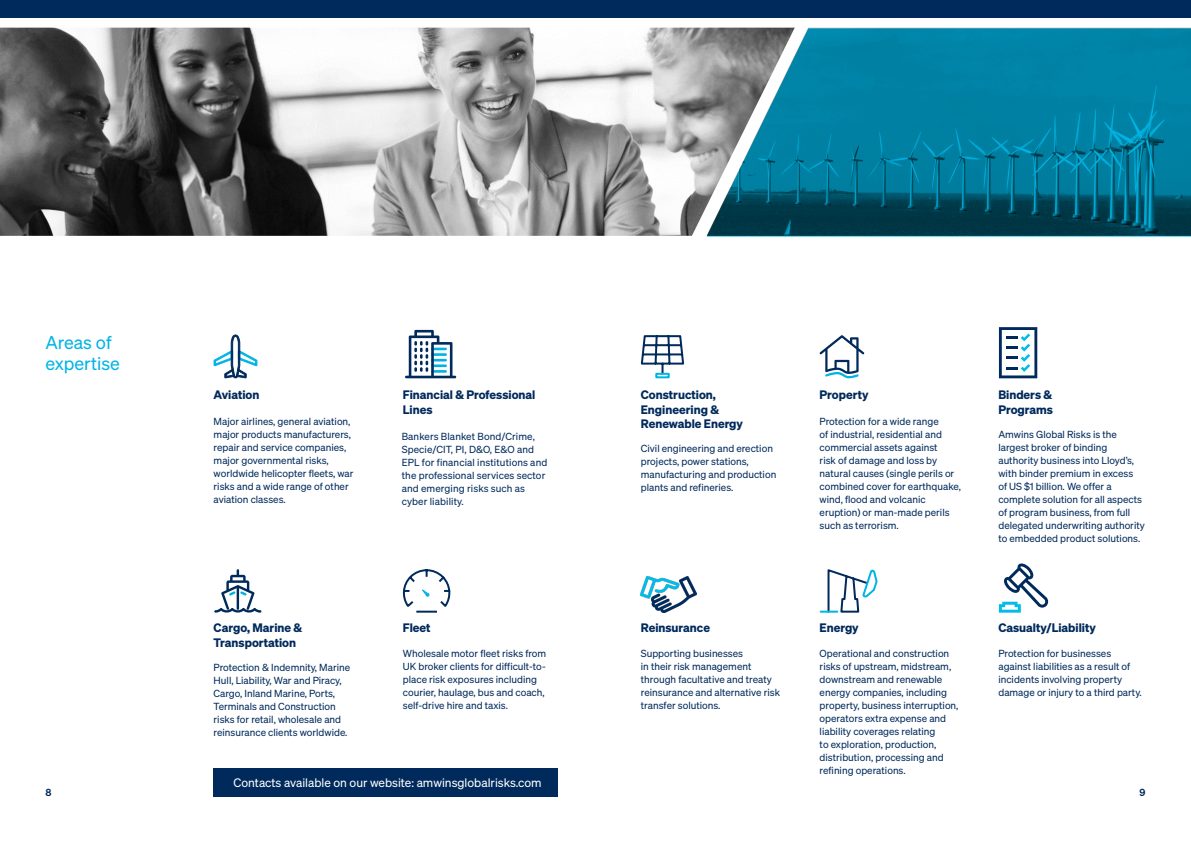
<style>
.page{position:relative;width:1191px;height:842px;background:#fff}
.page>*{position:absolute;margin:0;border:0;box-sizing:border-box;transform-origin:0 0}
.Section_Title_DIN_Bold_12_auto{font:18px/21px "Sohne Buch";color:#00b5e5}
.Section_Title_DIN_Bold_12_auto-2{font:12px/14.4px "Sohne Dreiviertelfett";color:#002a5c}
.Bullet_Text_Tisa_Regular_10_13{font:12px "Sohne Buch";color:#fff}
.Pull_Out_Text_Tisa_Regular_10_13{font:10px/13px "Sohne Buch";color:#002a5c}
.Body_Text_Tisa_Regular_11_15{font:10px "Sohne Buch";letter-spacing:.01em;color:#002a5c}
.t1{font:600 10px "Sohne";color:#002a5c}
</style>
<div class="page">
<svg style="left:213px;top:334px;width:45px;height:45px"></svg>
<svg style="left:999px;top:327px;width:38px;height:51px"></svg>
<img style="left:641px;top:576px;width:55px;height:36px">
<svg style="left:999px;top:563px;width:49px;height:50px"></svg>
<svg style="left:707px;top:28px;width:484px;height:209px;background:#017594"></svg>
<img style="left:0;top:28px;width:794px;height:208px">
<div style="left:0;top:0;width:1191px;height:18px;background:#002a5c"></div>
<svg style="left:640px;top:335px;width:45px;height:41px"></svg>
<div style="left:655px;top:373px;width:14px;height:5px;border:2px solid #00b5e5"></div>
<svg style="left:405px;top:330px;width:51px;height:48px"></svg>
<svg style="left:214px;top:569px;width:47px;height:44px"></svg>
<svg style="left:402px;top:569px;width:49px;height:44px"></svg>
<svg style="left:819px;top:335px;width:45px;height:43px"></svg>
<svg style="left:820px;top:569px;width:57px;height:44px"></svg>
<div style="left:214px;top:768px;width:344px;height:28px;background:#002a5c"></div>
<p class="Section_Title_DIN_Bold_12_auto" style="left:45px;top:332px;width:76px">Areas of expertise</p>
<p class="Section_Title_DIN_Bold_12_auto-2" style="left:214px;top:388px;width:47px">Aviation</p>
<p class="Section_Title_DIN_Bold_12_auto-2" style="left:403px;top:388px;width:134px">Financial &amp; Professional<br>Lines</p>
<p class="Pull_Out_Text_Tisa_Regular_10_13" style="left:214px;top:415px;width:141px">Major airlines, general aviation, major products manufacturers, repair and service companies, major governmental risks, worldwide helicopter fleets, war risks and a wide range of other aviation classes.</p>
<p class="Section_Title_DIN_Bold_12_auto-2" style="left:214px;top:620px;width:90px">Cargo, Marine &amp;</p>
<p class="Section_Title_DIN_Bold_12_auto-2" style="left:214px;top:635px;width:84px">Transportation</p>
<p class="Pull_Out_Text_Tisa_Regular_10_13" style="left:214px;top:661px;width:138px">Protection &amp; Indemnity, Marine<br>Hull, Liability, War and Piracy,<br>Cargo, Inland Marine, Ports,<br>Terminals and Construction risks for retail, wholesale and reinsurance clients worldwide.</p>
<p class="Body_Text_Tisa_Regular_11_15" style="left:402px;top:431px;width:135px">Bankers Blanket Bond/Crime,</p>
<p class="Body_Text_Tisa_Regular_11_15" style="left:402px;top:444px;width:134px">Specie/CIT, PI, D&amp;O, E&amp;O and</p>
<p class="Body_Text_Tisa_Regular_11_15" style="left:402px;top:457px;width:147px">EPL for financial institutions and</p>
<p class="Body_Text_Tisa_Regular_11_15" style="left:402px;top:470px;width:145px">the professional services sector</p>
<p class="Body_Text_Tisa_Regular_11_15" style="left:402px;top:483px;width:125px">and emerging risks such as</p>
<p class="Body_Text_Tisa_Regular_11_15" style="left:402px;top:496px;width:63px">cyber liability.</p>
<p class="Section_Title_DIN_Bold_12_auto-2" style="left:403px;top:620px;width:29px">Fleet</p>
<p class="Pull_Out_Text_Tisa_Regular_10_13" style="left:403px;top:646px;width:145px">Wholesale motor fleet risks from<br>UK broker clients for difficult-to&shy;place risk exposures including courier, haulage, bus and coach, self-drive hire and taxis.</p>
<p class="Section_Title_DIN_Bold_12_auto-2" style="left:641px;top:388px;width:104px">Construction,<br>Engineering &amp;<br>Renewable Energy</p>
<p class="Section_Title_DIN_Bold_12_auto-2" style="left:998px;top:388px;width:56px">Binders &amp;<br>Programs</p>
<p class="Section_Title_DIN_Bold_12_auto-2" style="left:819px;top:388px;width:50px">Property</p>
<p class="Pull_Out_Text_Tisa_Regular_10_13" style="left:819px;top:415px;width:143px">Protection for a wide range<br>of industrial, residential and commercial assets against<br>risk of damage and loss by natural causes (single perils or combined cover for earthquake, wind, flood and volcanic eruption) or man-made perils such as terrorism.</p>
<p class="Pull_Out_Text_Tisa_Regular_10_13" style="left:998px;top:428px;width:148px">Amwins Global Risks is the largest broker of binding authority business into Lloyd’s, with binder premium in excess<br>of US $1 billion. We offer a complete solution for all aspects of program business, from full delegated underwriting authority to embedded product solutions.</p>
<p class="Pull_Out_Text_Tisa_Regular_10_13" style="left:641px;top:441px;width:137px">Civil engineering and erection projects, power stations, manufacturing and production plants and refineries.</p>
<p class="Section_Title_DIN_Bold_12_auto-2" style="left:641px;top:620px;width:71px">Reinsurance</p>
<p class="Section_Title_DIN_Bold_12_auto-2" style="left:998px;top:620px;width:99px">Casualty/Liability</p>
<p class="Section_Title_DIN_Bold_12_auto-2" style="left:819px;top:620px;width:41px">Energy</p>
<p class="Pull_Out_Text_Tisa_Regular_10_13" style="left:641px;top:646px;width:141px">Supporting businesses<br>in their risk management through facultative and treaty reinsurance and alternative risk transfer solutions.</p>
<p class="Pull_Out_Text_Tisa_Regular_10_13" style="left:998px;top:646px;width:145px">Protection for businesses against liabilities as a result of incidents involving property damage or injury to a third party.</p>
<p class="Pull_Out_Text_Tisa_Regular_10_13" style="left:819px;top:646px;width:140px">Operational and construction risks of upstream, midstream, downstream and renewable energy companies, including property, business interruption, operators extra expense and liability coverages relating<br>to exploration, production, distribution, processing and refining operations.</p>
<p class="Bullet_Text_Tisa_Regular_10_13" style="left:233px;top:775px;width:310px">Contacts available on our website: amwinsglobalrisks.com</p>
<p class="t1" style="left:45px;top:786px;width:8px">8</p>
<p class="t1" style="left:1139px;top:786px;width:7px">9</p>
</div>
